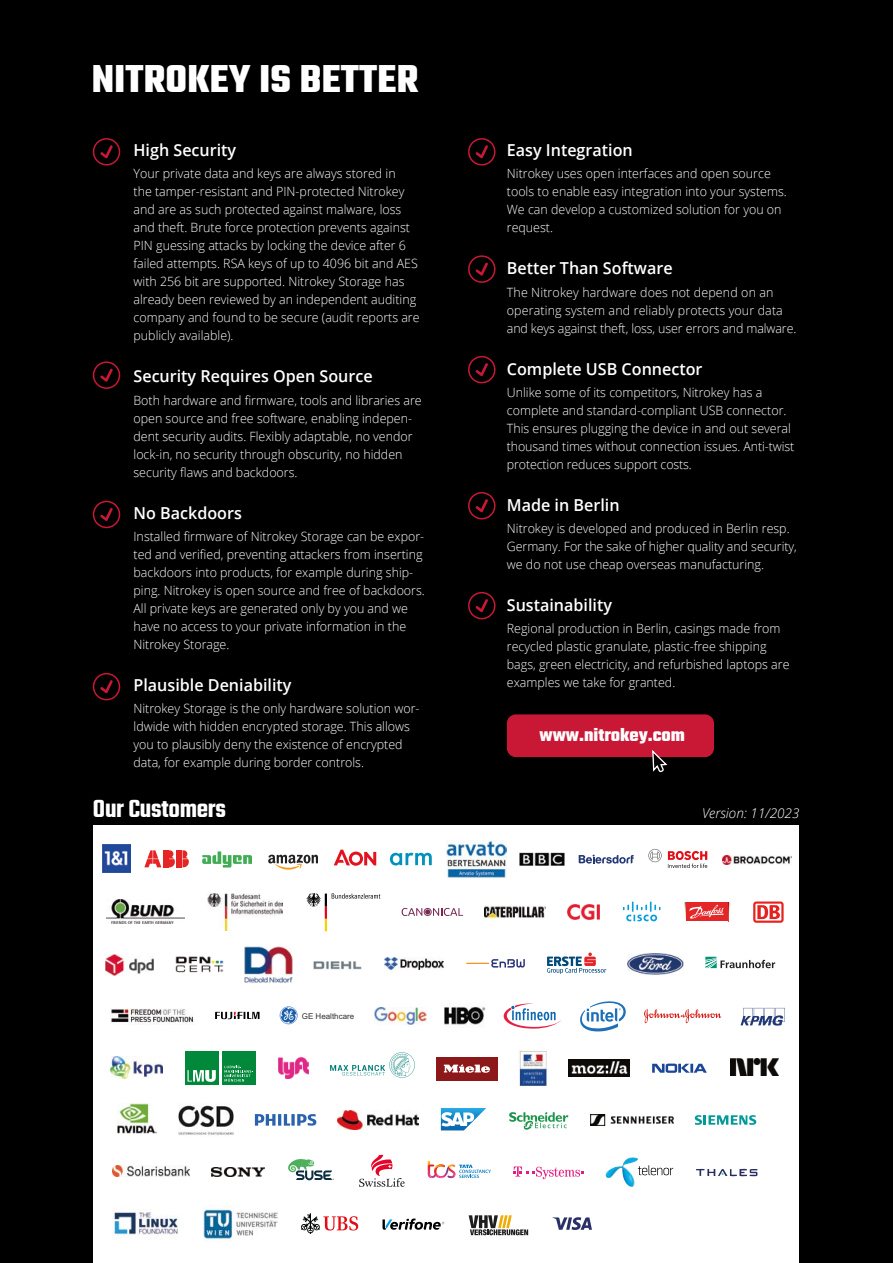
<style>
.page{position:relative;width:893px;height:1263px;background:#000}
.page>*{position:absolute;margin:0;border:0;box-sizing:border-box;transform-origin:0 0}
.t1{font:700 42px "Teko";letter-spacing:.005em;color:#fff}
.t2{font:600 27px "Teko";letter-spacing:-.01em;color:#fff}
.t3{font:700 19.5px "Teko";color:#fff}
.t4{font:600 16.5px "Open Sans";color:#fff}
.t5{font:italic 300 13.5px "Open Sans";color:#fff}
.t6{font:300 12.75px/18px "Open Sans";color:#fff}
.t7{font:7.95px "Arial";color:#303134}
</style>
<div class="page">
<div style="left:93px;top:138px;width:27px;height:28px;border:2px solid #c91835;border-radius:50%"></div>
<svg style="left:100px;top:145px;width:13px;height:13px"></svg>
<div style="left:93px;top:361px;width:27px;height:28px;border:2px solid #c91835;border-radius:50%"></div>
<svg style="left:100px;top:368px;width:13px;height:14px"></svg>
<div style="left:93px;top:501px;width:27px;height:27px;border:2px solid #c91835;border-radius:50%"></div>
<svg style="left:100px;top:508px;width:13px;height:13px"></svg>
<div style="left:93px;top:673px;width:27px;height:27px;border:2px solid #c91835;border-radius:50%"></div>
<svg style="left:100px;top:680px;width:13px;height:13px"></svg>
<div style="left:468px;top:138px;width:27px;height:28px;border:2px solid #c91835;border-radius:50%"></div>
<svg style="left:475px;top:145px;width:13px;height:13px"></svg>
<div style="left:468px;top:255px;width:27px;height:28px;border:2px solid #c91835;border-radius:50%"></div>
<svg style="left:475px;top:262px;width:13px;height:14px"></svg>
<div style="left:468px;top:356px;width:27px;height:27px;border:2px solid #c91835;border-radius:50%"></div>
<svg style="left:475px;top:363px;width:13px;height:13px"></svg>
<div style="left:468px;top:492px;width:27px;height:27px;border:2px solid #c91835;border-radius:50%"></div>
<svg style="left:475px;top:499px;width:13px;height:13px"></svg>
<div style="left:468px;top:592px;width:27px;height:27px;border:2px solid #c91835;border-radius:50%"></div>
<svg style="left:475px;top:599px;width:13px;height:13px"></svg>
<div style="left:507px;top:714px;width:207px;height:43px;background:#c91835;border-radius:9px"></div>
<svg style="left:651px;top:750px;width:18px;height:23px"></svg>
<div style="left:94px;top:825px;width:705px;height:438px;background:#fff"></div>
<svg style="left:301px;top:1213px;width:57px;height:21px"></svg>
<svg style="left:382px;top:1218px;width:62px;height:12px"></svg>
<svg style="left:469px;top:1215px;width:59px;height:20px"></svg>
<svg style="left:552px;top:1217px;width:40px;height:13px"></svg>
<svg style="left:203px;top:1209px;width:75px;height:29px"></svg>
<img style="left:204px;top:1205px;width:73px;height:35px">
<img style="left:113px;top:1212px;width:65px;height:26px">
<img style="left:111px;top:1056px;width:51px;height:22px">
<img style="left:278px;top:1057px;width:30px;height:22px">
<svg style="left:330px;top:1052px;width:85px;height:26px"></svg>
<svg style="left:185px;top:1051px;width:71px;height:34px"></svg>
<div style="left:185px;top:1051px;width:33px;height:33px;background:#02883a"></div>
<svg style="left:188px;top:1070px;width:28px;height:12px"></svg>
<div style="left:222px;top:1051px;width:33px;height:33px;background:#02883a"></div>
<svg style="left:224px;top:1066px;width:29px;height:15px"></svg>
<svg style="left:652px;top:1063px;width:55px;height:10px"></svg>
<img style="left:731px;top:1058px;width:47px;height:17px">
<img style="left:568px;top:1059px;width:62px;height:18px">
<img style="left:519px;top:1050px;width:28px;height:37px">
<div style="left:436px;top:1057px;width:61px;height:23px;background:#8d181a"></div>
<svg style="left:444px;top:1064px;width:46px;height:9px"></svg>
<img style="left:117px;top:1104px;width:40px;height:30px">
<img style="left:178px;top:1105px;width:56px;height:30px">
<img style="left:338px;top:1110px;width:81px;height:19px">
<svg style="left:255px;top:1114px;width:61px;height:12px"></svg>
<svg style="left:441px;top:1108px;width:45px;height:22px"></svg>
<svg style="left:509px;top:1112px;width:59px;height:18px"></svg>
<img style="left:590px;top:1114px;width:84px;height:11px">
<svg style="left:695px;top:1115px;width:61px;height:10px"></svg>
<img style="left:374px;top:1008px;width:52px;height:17px">
<img style="left:444px;top:1006px;width:41px;height:19px">
<svg style="left:580px;top:1001px;width:46px;height:30px"></svg>
<svg style="left:504px;top:1003px;width:57px;height:25px"></svg>
<svg style="left:644px;top:1009px;width:77px;height:14px"></svg>
<img style="left:111px;top:1008px;width:83px;height:17px">
<svg style="left:280px;top:1006px;width:17px;height:18px"></svg>
<svg style="left:740px;top:1008px;width:45px;height:17px"></svg>
<svg style="left:215px;top:1012px;width:45px;height:7px"></svg>
<svg style="left:638px;top:1165px;width:35px;height:10px"></svg>
<img style="left:606px;top:1157px;width:32px;height:30px">
<svg style="left:696px;top:1169px;width:61px;height:7px"></svg>
<img style="left:112px;top:1166px;width:77px;height:10px">
<img style="left:211px;top:1167px;width:53px;height:9px">
<svg style="left:288px;top:1159px;width:46px;height:21px"></svg>
<svg style="left:514px;top:1166px;width:70px;height:13px"></svg>
<svg style="left:359px;top:1155px;width:46px;height:32px"></svg>
<svg style="left:428px;top:1161px;width:63px;height:17px"></svg>
<div style="left:163px;top:859px;width:5px;height:8px;background:#e52425"></div>
<svg style="left:169px;top:850px;width:6px;height:17px"></svg>
<div style="left:163px;top:850px;width:5px;height:8px;background:#e52425"></div>
<div style="left:177px;top:859px;width:5px;height:8px;background:#e52425"></div>
<svg style="left:183px;top:850px;width:6px;height:17px"></svg>
<div style="left:177px;top:850px;width:5px;height:8px;background:#e52425"></div>
<svg style="left:144px;top:850px;width:17px;height:17px"></svg>
<svg style="left:202px;top:851px;width:50px;height:16px"></svg>
<svg style="left:268px;top:855px;width:50px;height:15px"></svg>
<svg style="left:334px;top:850px;width:42px;height:16px"></svg>
<img style="left:102px;top:845px;width:28px;height:28px">
<img style="left:447px;top:840px;width:59px;height:37px">
<svg style="left:390px;top:853px;width:42px;height:12px"></svg>
<img style="left:520px;top:852px;width:44px;height:14px">
<svg style="left:579px;top:855px;width:55px;height:8px"></svg>
<svg style="left:668px;top:851px;width:39px;height:17px"></svg>
<svg style="left:648px;top:849px;width:14px;height:13px"></svg>
<img style="left:722px;top:855px;width:69px;height:9px">
<img style="left:313px;top:961px;width:49px;height:9px">
<svg style="left:547px;top:952px;width:59px;height:22px"></svg>
<img style="left:628px;top:953px;width:56px;height:22px">
<img style="left:384px;top:958px;width:59px;height:11px">
<svg style="left:705px;top:957px;width:70px;height:11px"></svg>
<img style="left:245px;top:946px;width:47px;height:37px">
<svg style="left:466px;top:959px;width:59px;height:8px"></svg>
<img style="left:106px;top:954px;width:48px;height:22px">
<img style="left:176px;top:956px;width:48px;height:17px">
<div style="left:685px;top:902px;width:43px;height:19px;background:#e52629"></div>
<img style="left:729px;top:902px;width:2px;height:11px">
<svg style="left:689px;top:902px;width:40px;height:19px"></svg>
<img style="left:107px;top:900px;width:77px;height:24px">
<svg style="left:623px;top:901px;width:37px;height:20px"></svg>
<img style="left:568px;top:905px;width:32px;height:14px">
<img style="left:484px;top:906px;width:62px;height:12px">
<svg style="left:402px;top:908px;width:61px;height:8px"></svg>
<svg style="left:753px;top:901px;width:31px;height:22px"></svg>
<div style="left:755px;top:904px;width:26px;height:16px;background:#fff"></div>
<svg style="left:757px;top:905px;width:23px;height:14px"></svg>
<img style="left:207px;top:894px;width:76px;height:36px">
<svg style="left:306px;top:893px;width:74px;height:38px"></svg>
<h1 class="t1" style="left:92px;top:51px;width:328px">NITROKEY IS BETTER</h1>
<p class="t4" style="left:134px;top:139px;width:104px">High Security</p>
<p class="t6" style="left:134px;top:164px;width:288px">Your private data and keys are always stored in<br>the tamper-resistant and PIN-protected Nitrokey and are as such protected against malware, loss and theft. Brute force protection prevents against PIN guessing attacks by locking the device after 6 failed attempts. RSA keys of up to 4096 bit and AES with 256 bit are supported. Nitrokey Storage has already been reviewed by an independent auditing company and found to be secure (audit reports are publicly available).</p>
<p class="t4" style="left:134px;top:365px;width:241px">Security Requires Open Source</p>
<p class="t6" style="left:134px;top:391px;width:290px">Both hardware and firmware, tools and libraries are open source and free software, enabling indepen&shy;dent security audits. Flexibly adaptable, no vendor lock-in, no security through obscurity, no hidden security flaws and backdoors.</p>
<p class="t4" style="left:134px;top:501px;width:110px">No Backdoors</p>
<p class="t6" style="left:134px;top:527px;width:293px">Installed firmware of Nitrokey Storage can be expor&shy;ted and verified, preventing attackers from inserting backdoors into products, for example during ship&shy;ping. Nitrokey is open source and free of backdoors.<br>All private keys are generated only by you and we have no access to your private information in the Nitrokey Storage.</p>
<p class="t4" style="left:134px;top:674px;width:159px">Plausible Deniability</p>
<p class="t6" style="left:134px;top:699px;width:287px">Nitrokey Storage is the only hardware solution wor&shy;ldwide with hidden encrypted storage. This allows you to plausibly deny the existence of encrypted data, for example during border controls.</p>
<h2 class="t2" style="left:93px;top:792px;width:135px">Our Customers</h2>
<p class="t7" style="left:302px;top:1011px;width:54px">GE Healthcare</p>
<p class="t4" style="left:507px;top:139px;width:127px">Easy Integration</p>
<p class="t6" style="left:507px;top:164px;width:281px">Nitrokey uses open interfaces and open source tools to enable easy integration into your systems.<br>We can develop a customized solution for you on request.</p>
<p class="t4" style="left:507px;top:257px;width:167px">Better Than Software</p>
<p class="t6" style="left:507px;top:283px;width:291px">The Nitrokey hardware does not depend on an operating system and reliably protects your data and keys against theft, loss, user errors and malware.</p>
<p class="t4" style="left:507px;top:357px;width:197px">Complete USB Connector</p>
<p class="t6" style="left:507px;top:383px;width:289px">Unlike some of its competitors, Nitrokey has a complete and standard-compliant USB connector.<br>This ensures plugging the device in and out several thousand times without connection issues. Anti-twist protection reduces support costs.</p>
<p class="t4" style="left:507px;top:494px;width:114px">Made in Berlin</p>
<p class="t6" style="left:507px;top:519px;width:292px">Nitrokey is developed and produced in Berlin resp.<br>Germany. For the sake of higher quality and security, we do not use cheap overseas manufacturing.</p>
<p class="t4" style="left:507px;top:594px;width:107px">Sustainability</p>
<p class="t6" style="left:507px;top:619px;width:284px">Regional production in Berlin, casings made from recycled plastic granulate, plastic-free shipping bags, green electricity, and refurbished laptops are examples we take for granted.</p>
<h3 class="t3" style="left:539px;top:722px;width:147px">www.nitrokey.com</h3>
<p class="t5" style="left:702px;top:804px;width:99px">Version: 11/2023</p>
</div>
